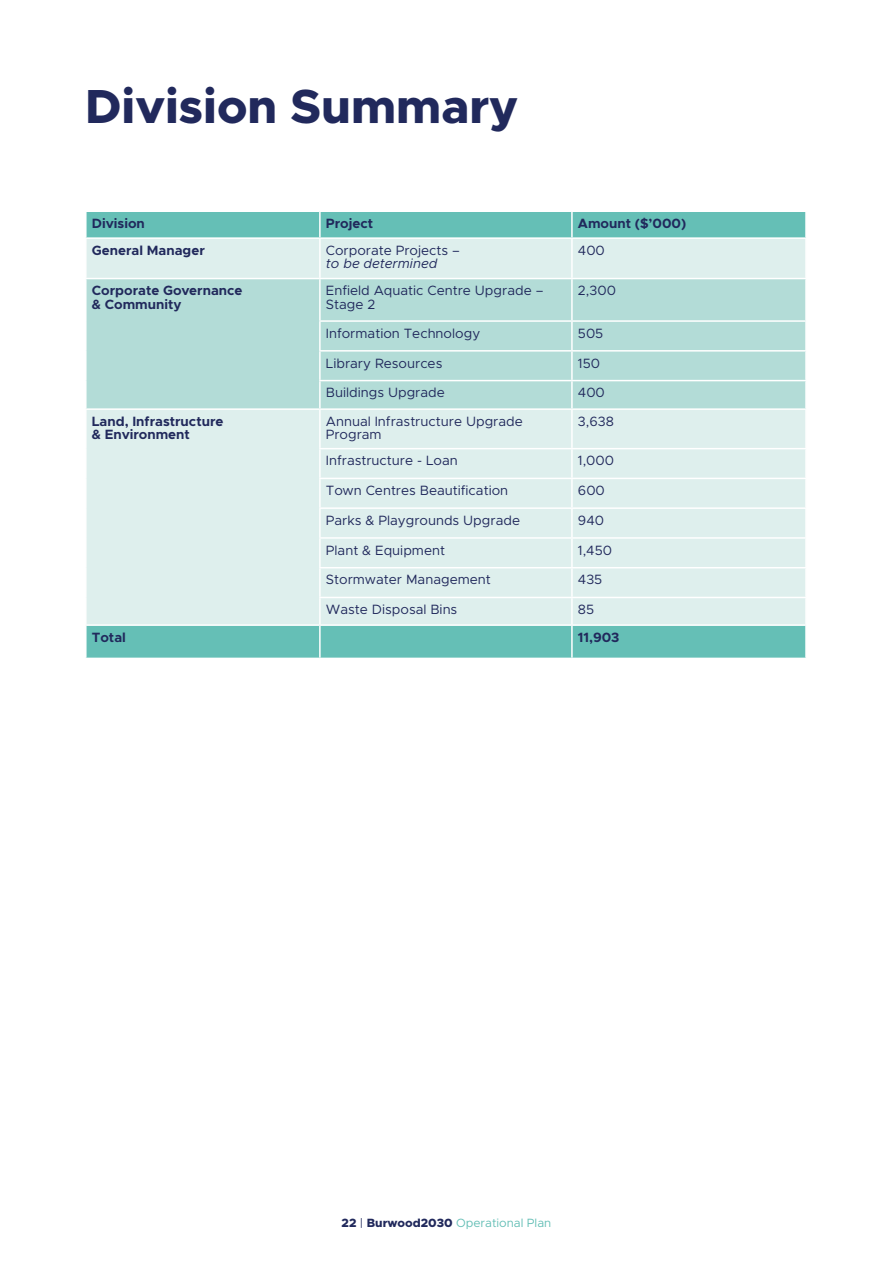
<style>
.page{position:relative;width:893px;height:1263px;background:#fff}
.page>*{position:absolute;margin:0;border:0;box-sizing:border-box;transform-origin:0 0}
.HEAD_large{font:800 48px "Metropolis";color:#21295c}
.HEAD_large-2{font:13.5px/13.5px "Metropolis";color:#21295c}
.HEAD_large-3{font:700 13.5px/13.5px "Metropolis";color:#21295c}
.t1{font:12px "Metropolis";color:#65bfb6}
.s1{font-style:italic}
.s2{font-weight:800;color:#21295c}
.s3{color:#21295c}
</style>
<div class="page">
<div style="left:87px;top:212px;width:718px;height:446px;background:#65bfb6"></div>
<div style="left:87px;top:239px;width:718px;height:385px;background:#deefed"></div>
<div style="left:87px;top:279px;width:718px;height:129px;background:#b3dcd7"></div>
<hr style="left:319px;top:212px;width:2px;height:25px;background:#fff">
<hr style="left:571px;top:212px;width:2px;height:25px;background:#fff">
<hr style="left:85px;top:237px;width:235px;height:2px;background:#fff">
<hr style="left:320px;top:237px;width:252px;height:2px;background:#fff">
<hr style="left:319px;top:239px;width:2px;height:39px;background:#fff">
<hr style="left:572px;top:237px;width:235px;height:2px;background:#fff">
<hr style="left:571px;top:239px;width:2px;height:39px;background:#fff">
<hr style="left:85px;top:278px;width:235px;height:1px;background:#fff">
<hr style="left:320px;top:278px;width:252px;height:1px;background:#fff">
<hr style="left:319px;top:279px;width:2px;height:41px;background:#fff">
<hr style="left:572px;top:278px;width:235px;height:1px;background:#fff">
<hr style="left:571px;top:279px;width:2px;height:41px;background:#fff">
<hr style="left:319px;top:320px;width:253px;height:2px;background:#fff">
<hr style="left:319px;top:322px;width:2px;height:28px;background:#fff">
<hr style="left:572px;top:320px;width:235px;height:2px;background:#fff">
<hr style="left:571px;top:322px;width:2px;height:28px;background:#fff">
<hr style="left:319px;top:350px;width:253px;height:2px;background:#fff">
<hr style="left:319px;top:352px;width:2px;height:28px;background:#fff">
<hr style="left:572px;top:350px;width:235px;height:2px;background:#fff">
<hr style="left:571px;top:352px;width:2px;height:28px;background:#fff">
<hr style="left:319px;top:380px;width:253px;height:1px;background:#fff">
<hr style="left:319px;top:381px;width:2px;height:27px;background:#fff">
<hr style="left:572px;top:380px;width:235px;height:1px;background:#fff">
<hr style="left:571px;top:381px;width:2px;height:27px;background:#fff">
<hr style="left:85px;top:408px;width:235px;height:2px;background:#fff">
<hr style="left:320px;top:408px;width:252px;height:2px;background:#fff">
<hr style="left:319px;top:410px;width:2px;height:38px;background:#fff">
<hr style="left:572px;top:408px;width:235px;height:2px;background:#fff">
<hr style="left:571px;top:410px;width:2px;height:38px;background:#fff">
<hr style="left:319px;top:448px;width:253px;height:1px;background:#fff">
<hr style="left:319px;top:449px;width:2px;height:29px;background:#fff">
<hr style="left:572px;top:448px;width:235px;height:1px;background:#fff">
<hr style="left:571px;top:449px;width:2px;height:29px;background:#fff">
<hr style="left:319px;top:478px;width:253px;height:1px;background:#fff">
<hr style="left:319px;top:479px;width:2px;height:28px;background:#fff">
<hr style="left:572px;top:478px;width:235px;height:1px;background:#fff">
<hr style="left:571px;top:479px;width:2px;height:28px;background:#fff">
<hr style="left:319px;top:507px;width:253px;height:2px;background:#fff">
<hr style="left:319px;top:509px;width:2px;height:28px;background:#fff">
<hr style="left:572px;top:507px;width:235px;height:2px;background:#fff">
<hr style="left:571px;top:509px;width:2px;height:28px;background:#fff">
<hr style="left:319px;top:537px;width:253px;height:2px;background:#fff">
<hr style="left:319px;top:539px;width:2px;height:28px;background:#fff">
<hr style="left:572px;top:537px;width:235px;height:2px;background:#fff">
<hr style="left:571px;top:539px;width:2px;height:28px;background:#fff">
<hr style="left:319px;top:567px;width:253px;height:1px;background:#fff">
<hr style="left:319px;top:568px;width:2px;height:29px;background:#fff">
<hr style="left:572px;top:567px;width:235px;height:1px;background:#fff">
<hr style="left:571px;top:568px;width:2px;height:29px;background:#fff">
<hr style="left:319px;top:597px;width:253px;height:1px;background:#fff">
<hr style="left:319px;top:598px;width:2px;height:26px;background:#fff">
<hr style="left:572px;top:597px;width:235px;height:1px;background:#fff">
<hr style="left:571px;top:598px;width:2px;height:26px;background:#fff">
<hr style="left:85px;top:624px;width:235px;height:2px;background:#fff">
<hr style="left:320px;top:624px;width:252px;height:2px;background:#fff">
<hr style="left:319px;top:626px;width:2px;height:32px;background:#fff">
<hr style="left:572px;top:624px;width:235px;height:2px;background:#fff">
<hr style="left:571px;top:626px;width:2px;height:32px;background:#fff">
<p class="HEAD_large" style="left:85px;top:76px;width:435px">Division Summary</p>
<p class="HEAD_large-3" style="left:92px;top:217px;width:55px">Division</p>
<p class="HEAD_large-3" style="left:326px;top:217px;width:49px">Project</p>
<p class="HEAD_large-3" style="left:578px;top:217px;width:110px">Amount ($’000)</p>
<p class="HEAD_large-3" style="left:92px;top:243px;width:115px">General Manager</p>
<p class="HEAD_large-2" style="left:326px;top:243px;width:135px">Corporate Projects – <span class="s1">to be determined</span></p>
<p class="HEAD_large-2" style="left:578px;top:243px;width:29px">400</p>
<p class="HEAD_large-3" style="left:92px;top:284px;width:152px">Corporate Governance &amp; Community</p>
<p class="HEAD_large-2" style="left:326px;top:284px;width:219px">Enfield Aquatic Centre Upgrade –<br>Stage 2</p>
<p class="HEAD_large-2" style="left:578px;top:284px;width:40px">2,300</p>
<p class="HEAD_large-2" style="left:326px;top:326px;width:156px">Information Technology</p>
<p class="HEAD_large-2" style="left:578px;top:326px;width:27px">505</p>
<p class="HEAD_large-2" style="left:326px;top:356px;width:118px">Library Resources</p>
<p class="HEAD_large-2" style="left:578px;top:356px;width:24px">150</p>
<p class="HEAD_large-2" style="left:326px;top:386px;width:121px">Buildings Upgrade</p>
<p class="HEAD_large-2" style="left:578px;top:386px;width:29px">400</p>
<p class="HEAD_large-3" style="left:92px;top:414px;width:133px">Land, Infrastructure &amp; Environment</p>
<p class="HEAD_large-2" style="left:326px;top:414px;width:198px">Annual Infrastructure Upgrade<br>Program</p>
<p class="HEAD_large-2" style="left:578px;top:414px;width:37px">3,638</p>
<p class="HEAD_large-2" style="left:326px;top:454px;width:133px">Infrastructure - Loan</p>
<p class="HEAD_large-2" style="left:578px;top:454px;width:38px">1,000</p>
<p class="HEAD_large-2" style="left:326px;top:484px;width:184px">Town Centres Beautification</p>
<p class="HEAD_large-2" style="left:578px;top:484px;width:29px">600</p>
<p class="HEAD_large-2" style="left:326px;top:513px;width:196px">Parks &amp; Playgrounds Upgrade</p>
<p class="HEAD_large-2" style="left:578px;top:513px;width:28px">940</p>
<p class="HEAD_large-2" style="left:326px;top:543px;width:121px">Plant &amp; Equipment</p>
<p class="HEAD_large-2" style="left:578px;top:543px;width:36px">1,450</p>
<p class="HEAD_large-2" style="left:326px;top:573px;width:166px">Stormwater Management</p>
<p class="HEAD_large-2" style="left:578px;top:573px;width:26px">435</p>
<p class="HEAD_large-2" style="left:326px;top:603px;width:133px">Waste Disposal Bins</p>
<p class="HEAD_large-2" style="left:578px;top:603px;width:18px">85</p>
<p class="HEAD_large-3" style="left:92px;top:630px;width:36px">Total</p>
<p class="HEAD_large-3" style="left:578px;top:630px;width:43px">11,903</p>
<p class="t1" style="left:342px;top:1216px;width:211px"><span class="s2">22</span> <span class="s3">|</span> <span class="s2">Burwood2030</span> Operational Plan</p>
</div>
